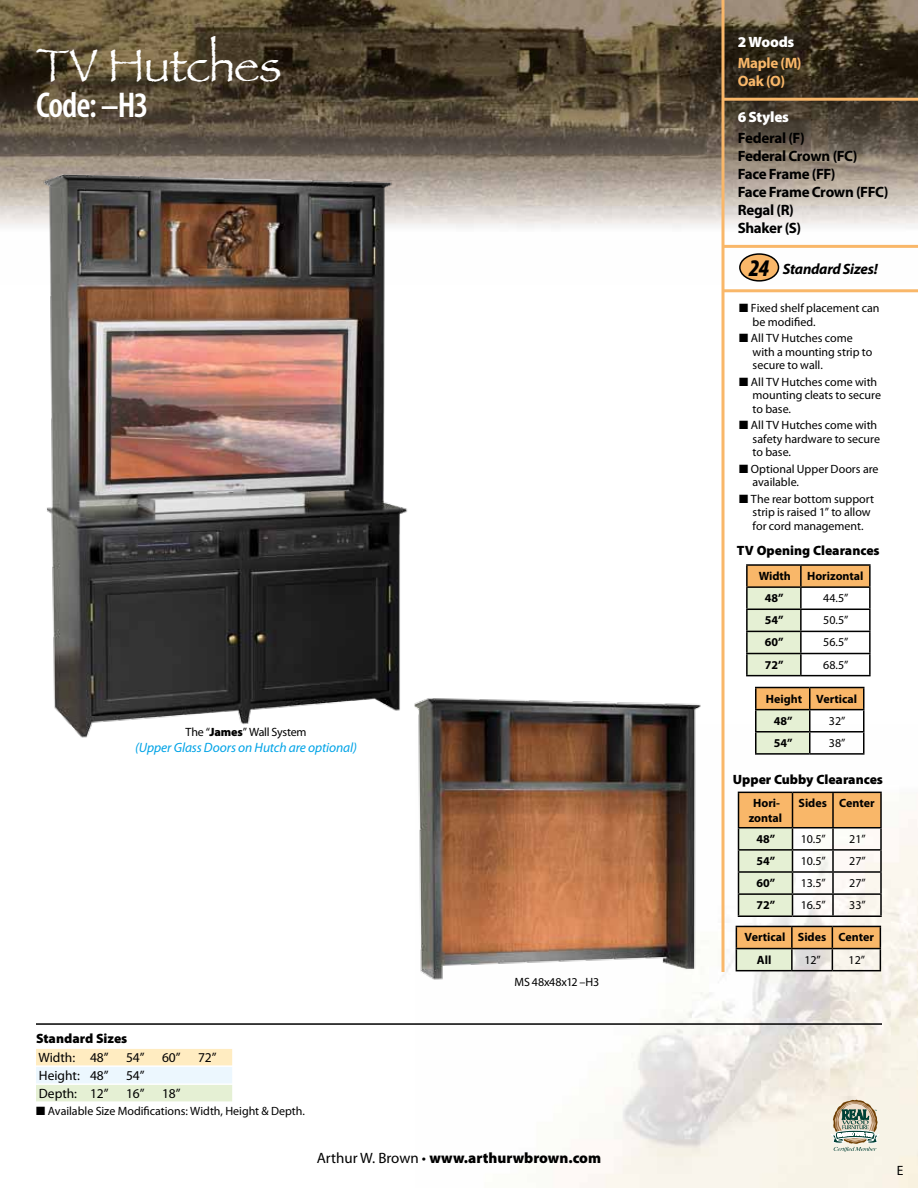
<style>
.page{position:relative;width:918px;height:1188px;background:#fff}
.page>*{position:absolute;margin:0;border:0;box-sizing:border-box;transform-origin:0 0}
.t1{font:48px "Papyrus";letter-spacing:-.015em;color:#fff}
.t2{font:600 condensed 36px "Myriad Pro";letter-spacing:-.035em;color:#fff}
.t3{font:700 15px/18px "Myriad Pro";letter-spacing:-.025em;color:#000}
.t4{font:900 15px "Myriad Pro";color:#000}
.t5{font:italic 700 15px "Myriad Pro";letter-spacing:-.02em;color:#000}
.t6{font:700 15px/18px "Myriad Pro";letter-spacing:-.02em;color:#f9b769}
.t7{font:900 15px "Myriad Pro";letter-spacing:-.015em;color:#fff}
.t8{font:900 13.5px "Myriad Pro";color:#000}
.t9{font:13.5px "Myriad Pro";color:#000}
.t10{font:italic 13.5px "Myriad Pro";letter-spacing:-.005em;color:#00a3e6}
.t11{font:12px/13.5px "Myriad Pro";color:#000}
.t12{font:700 12px/22.2px "Myriad Pro";color:#000}
.t13{font:12px "Myriad Pro";letter-spacing:-.02em;color:#000}
.s1{font-weight:900}
.s2{font-weight:400}
.s3{font-weight:900;font-stretch:condensed;font-size:24px}
</style>
<div class="page">
<img style="left:579px;top:724px;width:339px;height:464px">
<img style="left:0;top:0;width:918px;height:284px">
<img style="left:36px;top:164px;width:375px;height:574px">
<img style="left:414px;top:698px;width:289px;height:285px">
<hr style="left:722px;top:0;width:2px;height:972px;background:#f9b769">
<hr style="left:36px;top:1023px;width:846px;height:2px;background:#000">
<svg style="left:831px;top:1100px;width:48px;height:52px;background:#b5b5a3"></svg>
<div style="left:36px;top:1049px;width:196px;height:16px;background:#ffecc1"></div>
<div style="left:36px;top:1067px;width:196px;height:16px;background:#ecf7fe"></div>
<div style="left:36px;top:1085px;width:196px;height:16px;background:#e5f0d4"></div>
<hr style="left:723px;top:98px;width:195px;height:3px;background:#f9b769">
<hr style="left:723px;top:245px;width:195px;height:3px;background:#f9b769">
<hr style="left:723px;top:289px;width:195px;height:3px;background:#f9b769">
<div style="left:740px;top:254px;width:39px;height:27px;background:#f9b769;border-radius:50%"></div>
<div style="left:739px;top:253px;width:40px;height:29px;border:2px solid #000;border-radius:50%"></div>
<svg style="left:748px;top:566px;width:121px;height:109px"></svg>
<hr style="left:746px;top:564px;width:55px;height:2px;background:#000">
<hr style="left:746px;top:566px;width:2px;height:20px;background:#000">
<hr style="left:801px;top:564px;width:70px;height:2px;background:#000">
<hr style="left:800px;top:566px;width:2px;height:20px;background:#000">
<hr style="left:869px;top:566px;width:2px;height:20px;background:#000">
<hr style="left:746px;top:586px;width:55px;height:2px;background:#000">
<hr style="left:746px;top:588px;width:2px;height:21px;background:#000">
<hr style="left:801px;top:586px;width:70px;height:2px;background:#000">
<hr style="left:800px;top:588px;width:2px;height:21px;background:#000">
<hr style="left:869px;top:588px;width:2px;height:21px;background:#000">
<hr style="left:746px;top:609px;width:55px;height:1px;background:#000">
<hr style="left:746px;top:610px;width:2px;height:21px;background:#000">
<hr style="left:801px;top:609px;width:70px;height:1px;background:#000">
<hr style="left:800px;top:610px;width:2px;height:21px;background:#000">
<hr style="left:869px;top:610px;width:2px;height:21px;background:#000">
<hr style="left:746px;top:631px;width:55px;height:1px;background:#000">
<hr style="left:746px;top:632px;width:2px;height:21px;background:#000">
<hr style="left:801px;top:631px;width:70px;height:1px;background:#000">
<hr style="left:800px;top:632px;width:2px;height:21px;background:#000">
<hr style="left:869px;top:632px;width:2px;height:21px;background:#000">
<hr style="left:746px;top:653px;width:55px;height:1px;background:#000">
<hr style="left:746px;top:654px;width:2px;height:21px;background:#000">
<hr style="left:801px;top:653px;width:70px;height:1px;background:#000">
<hr style="left:800px;top:654px;width:2px;height:21px;background:#000">
<hr style="left:869px;top:654px;width:2px;height:21px;background:#000">
<hr style="left:746px;top:675px;width:55px;height:1px;background:#000">
<hr style="left:801px;top:675px;width:70px;height:1px;background:#000">
<svg style="left:757px;top:688px;width:106px;height:65px"></svg>
<hr style="left:755px;top:687px;width:55px;height:1px;background:#000">
<hr style="left:755px;top:688px;width:2px;height:21px;background:#000">
<hr style="left:810px;top:687px;width:55px;height:1px;background:#000">
<hr style="left:809px;top:688px;width:2px;height:21px;background:#000">
<hr style="left:863px;top:688px;width:2px;height:21px;background:#000">
<hr style="left:755px;top:709px;width:55px;height:1px;background:#000">
<hr style="left:755px;top:710px;width:2px;height:21px;background:#000">
<hr style="left:810px;top:709px;width:55px;height:1px;background:#000">
<hr style="left:809px;top:710px;width:2px;height:21px;background:#000">
<hr style="left:863px;top:710px;width:2px;height:21px;background:#000">
<hr style="left:755px;top:731px;width:55px;height:2px;background:#000">
<hr style="left:755px;top:733px;width:2px;height:20px;background:#000">
<hr style="left:810px;top:731px;width:55px;height:2px;background:#000">
<hr style="left:809px;top:733px;width:2px;height:20px;background:#000">
<hr style="left:863px;top:733px;width:2px;height:20px;background:#000">
<hr style="left:755px;top:753px;width:55px;height:2px;background:#000">
<hr style="left:810px;top:753px;width:55px;height:2px;background:#000">
<hr style="left:833px;top:792px;width:49px;height:1px;background:#000">
<hr style="left:880px;top:793px;width:2px;height:34px;background:#000">
<hr style="left:833px;top:827px;width:49px;height:1px;background:#000">
<hr style="left:880px;top:828px;width:2px;height:21px;background:#000">
<hr style="left:833px;top:849px;width:49px;height:2px;background:#000">
<hr style="left:880px;top:851px;width:2px;height:20px;background:#000">
<hr style="left:833px;top:871px;width:49px;height:2px;background:#000">
<hr style="left:880px;top:873px;width:2px;height:20px;background:#000">
<svg style="left:738px;top:792px;width:143px;height:123px"></svg>
<hr style="left:833px;top:893px;width:49px;height:2px;background:#000">
<hr style="left:832px;top:895px;width:2px;height:20px;background:#000">
<hr style="left:880px;top:895px;width:2px;height:20px;background:#000">
<hr style="left:738px;top:915px;width:55px;height:2px;background:#000">
<hr style="left:793px;top:915px;width:40px;height:2px;background:#000">
<hr style="left:833px;top:915px;width:49px;height:2px;background:#000">
<svg style="left:736px;top:926px;width:145px;height:44px;background:#dabd93"></svg>
<hr style="left:736px;top:970px;width:56px;height:1px;background:#000">
<hr style="left:792px;top:970px;width:40px;height:1px;background:#000">
<hr style="left:832px;top:970px;width:49px;height:1px;background:#000">
<h1 class="t1" style="left:36px;top:36px;width:247px">TV Hutches</h1>
<h2 class="t2" style="left:36px;top:83px;width:114px">Code: –H3</h2>
<p class="t13" style="left:186px;top:725px;width:123px">The “<span class="s1">James</span>” Wall System</p>
<p class="t10" style="left:135px;top:740px;width:223px">(Upper Glass Doors on Hutch are optional)</p>
<p class="t8" style="left:36px;top:1029px;width:93px">Standard Sizes</p>
<p class="t9" style="left:39px;top:1050px;width:72px">Width: 48”</p>
<p class="t9" style="left:126px;top:1050px;width:20px">54”</p>
<p class="t9" style="left:162px;top:1050px;width:20px">60”</p>
<p class="t9" style="left:198px;top:1050px;width:20px">72”</p>
<p class="t9" style="left:39px;top:1068px;width:71px">Height: 48”</p>
<p class="t9" style="left:126px;top:1068px;width:20px">54”</p>
<p class="t9" style="left:39px;top:1086px;width:71px">Depth: 12”</p>
<p class="t9" style="left:126px;top:1086px;width:20px">16”</p>
<p class="t9" style="left:162px;top:1086px;width:20px">18”</p>
<p class="t11" style="left:36px;top:1104px;width:271px">■ Available Size Modifications: Width, Height &amp; Depth.</p>
<p class="t13" style="left:515px;top:974px;width:86px">MS 48x48x12 –H3</p>
<p class="t4" style="left:317px;top:1148px;width:286px"><span class="s2">Arthur W. Brown •</span> www.arthurwbrown.com</p>
<p class="t7" style="left:738px;top:32px;width:58px">2 Woods</p>
<p class="t6" style="left:738px;top:54px;width:65px">Maple (M)<br>Oak (O)</p>
<p class="t7" style="left:738px;top:107px;width:53px">6 Styles</p>
<p class="t3" style="left:738px;top:129px;width:152px">Federal (F)<br>Federal Crown (FC)<br>Face Frame (FF)<br>Face Frame Crown (FFC)<br>Regal (R)<br>Shaker (S)</p>
<p class="t5" style="left:749px;top:259px;width:130px"><span class="s3">24</span> Standard Sizes!</p>
<p class="t11" style="left:753px;top:301px;width:128px;text-indent:-14px">■ Fixed shelf placement can be modified.</p>
<p class="t11" style="left:753px;top:331px;width:121px;text-indent:-14px">■ All TV Hutches come with a mounting strip to secure to wall.</p>
<p class="t11" style="left:753px;top:375px;width:130px;text-indent:-14px">■ All TV Hutches come with mounting cleats to secure to base.</p>
<p class="t11" style="left:753px;top:418px;width:129px;text-indent:-14px">■ All TV Hutches come with safety hardware to secure to base.</p>
<p class="t11" style="left:753px;top:462px;width:127px;text-indent:-14px">■ Optional Upper Doors are available.</p>
<p class="t11" style="left:753px;top:492px;width:123px;text-indent:-14px">■ The rear bottom support strip is raised 1” to allow for cord management.</p>
<p class="t8" style="left:737px;top:542px;width:144px">TV Opening Clearances</p>
<p class="t12" style="left:759px;top:564px;width:34px">Width</p>
<p class="t12" style="left:807px;top:564px;width:58px">Horizontal</p>
<p class="t12" style="left:765px;top:587px;width:20px">48”</p>
<p class="t11" style="left:823px;top:591px;width:27px">44.5”</p>
<p class="t12" style="left:765px;top:609px;width:20px">54”</p>
<p class="t11" style="left:823px;top:613px;width:27px">50.5”</p>
<p class="t12" style="left:765px;top:631px;width:20px">60”</p>
<p class="t11" style="left:823px;top:635px;width:27px">56.5”</p>
<p class="t12" style="left:765px;top:653px;width:20px">72”</p>
<p class="t11" style="left:823px;top:658px;width:27px">68.5”</p>
<p class="t12" style="left:774px;top:687px;width:85px;text-indent:-8px">Height Vertical<br>48”</p>
<p class="t11" style="left:829px;top:714px;width:18px">32”</p>
<p class="t12" style="left:774px;top:731px;width:20px">54”</p>
<p class="t11" style="left:829px;top:736px;width:18px">38”</p>
<p class="t8" style="left:733px;top:770px;width:152px">Upper Cubby Clearances</p>
<p class="t12" style="left:749px;top:796px;width:35px;line-height:14.4px;text-align:center">Hori&shy;zontal</p>
<p class="t12" style="left:799px;top:792px;width:78px">Sides Center</p>
<p class="t12" style="left:757px;top:827px;width:20px">48”</p>
<p class="t11" style="left:801px;top:832px;width:27px">10.5”</p>
<p class="t11" style="left:849px;top:832px;width:18px">21”</p>
<p class="t12" style="left:757px;top:849px;width:20px">54”</p>
<p class="t11" style="left:801px;top:854px;width:27px">10.5”</p>
<p class="t11" style="left:849px;top:854px;width:18px">27”</p>
<p class="t12" style="left:757px;top:871px;width:20px">60”</p>
<p class="t11" style="left:801px;top:876px;width:27px">13.5”</p>
<p class="t11" style="left:849px;top:876px;width:18px">27”</p>
<p class="t12" style="left:757px;top:894px;width:20px">72”</p>
<p class="t11" style="left:801px;top:898px;width:27px">16.5”</p>
<p class="t11" style="left:849px;top:898px;width:18px">33”</p>
<p class="t12" style="left:757px;top:926px;width:119px;text-indent:-12px">Vertical Sides Center<br>All</p>
<p class="t11" style="left:804px;top:953px;width:18px">12”</p>
<p class="t11" style="left:849px;top:953px;width:18px">12”</p>
<p class="t9" style="left:897px;top:1162px;width:8px">E</p>
</div>
